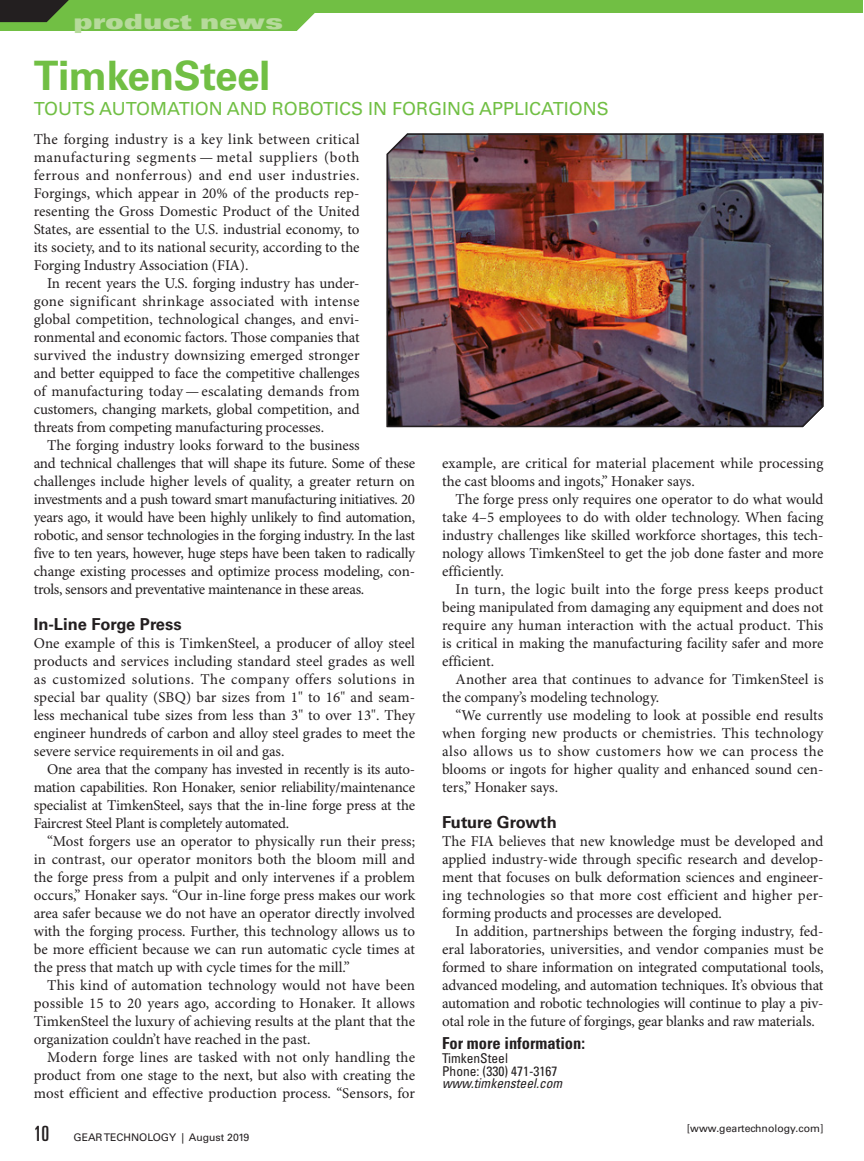
<style>
.page{position:relative;width:864px;height:1161px;background:#fff}
.page>*{position:absolute;margin:0;border:0;box-sizing:border-box;transform-origin:0 0}
.t1{font:700 40.5px "Univers LT Std";letter-spacing:-.01em;color:#71bf44}
.t2{font:21px "Univers LT Std X Black Ex";color:#b6da9b}
.t3{font:18px "Univers LT Std";color:#71bf44}
.t4{font:700 16.5px "Univers LT Std";color:#231f20}
.t5{font:700 condensed 16.5px "Univers LT Std";color:#231f20}
.t6{font:15px/18px "Minion Pro";letter-spacing:-.01em;color:#231f20;text-align:justify}
.t7{font:condensed 13.5px/13.5px "Univers LT Std";color:#231f20}
.t8{font:italic condensed 13.5px "Univers LT Std";color:#231f20}
.t9{font:10.5px "Univers LT Std";color:#231f20}
.s1{font-stretch:ultra-condensed;font-size:21px}
</style>
<div class="page">
<img style="left:386px;top:133px;width:438px;height:295px">
<div style="left:0;top:0;width:344px;height:31px;background:#71bf44"></div>
<svg style="left:297px;top:14px;width:47px;height:17px"></svg>
<div style="left:310px;top:0;width:553px;height:14px;background:#71bf44"></div>
<svg style="left:0;top:0;width:69px;height:22px"></svg>
<h2 class="t2" style="left:74px;top:9px;width:211px">product news</h2>
<h1 class="t1" style="left:34px;top:52px;width:238px">TimkenSteel</h1>
<p class="t3" style="left:34px;top:98px;width:577px">TOUTS AUTOMATION AND ROBOTICS IN FORGING APPLICATIONS</p>
<p class="t6" style="left:34px;top:131px;width:327px">The forging industry is a key link between critical manufacturing segments — metal suppliers (both ferrous and nonferrous) and end user industries.<br>Forgings, which appear in 20% of the products rep&shy;resenting the Gross Domestic Product of the United States, are essential to the U.S. industrial economy, to its society, and to its national security, according to the Forging Industry Association (FIA).</p>
<p class="t6" style="left:34px;top:275px;width:327px;text-indent:14px">In recent years the U.S. forging industry has under&shy;gone significant shrinkage associated with intense global competition, technological changes, and envi&shy;ronmental and economic factors. Those companies that survived the industry downsizing emerged stronger and better equipped to face the competitive challenges of manufacturing today—escalating demands from customers, changing markets, global competition, and threats from competing manufacturing processes.</p>
<p class="t6" style="left:34px;top:437px;width:383px;text-align:left;text-indent:14px">The forging industry looks forward to the business<br>and technical challenges that will shape its future. Some of these challenges include higher levels of quality, a greater return on investments and a push toward smart manufacturing initiatives. 20 years ago, it would have been highly unlikely to find automation, robotic, and sensor technologies in the forging industry. In the last five to ten years, however, huge steps have been taken to radically change existing processes and optimize process modeling, con&shy;trols, sensors and preventative maintenance in these areas.</p>
<p class="t4" style="left:34px;top:615px;width:149px">In-Line Forge Press</p>
<p class="t6" style="left:34px;top:635px;width:383px">One example of this is TimkenSteel, a producer of alloy steel products and services including standard steel grades as well as customized solutions. The company offers solutions in special bar quality (SBQ) bar sizes from 1" to 16" and seam&shy;less mechanical tube sizes from less than 3" to over 13". They engineer hundreds of carbon and alloy steel grades to meet the severe service requirements in oil and gas.</p>
<p class="t6" style="left:34px;top:761px;width:383px;text-indent:14px">One area that the company has invested in recently is its auto&shy;mation capabilities. Ron Honaker, senior reliability/maintenance specialist at TimkenSteel, says that the in-line forge press at the Faircrest Steel Plant is completely automated.</p>
<p class="t6" style="left:34px;top:833px;width:383px;text-indent:14px">“Most forgers use an operator to physically run their press; in contrast, our operator monitors both the bloom mill and the forge press from a pulpit and only intervenes if a problem occurs,” Honaker says. “Our in-line forge press makes our work area safer because we do not have an operator directly involved with the forging process. Further, this technology allows us to be more efficient because we can run automatic cycle times at the press that match up with cycle times for the mill.”</p>
<p class="t6" style="left:34px;top:977px;width:383px;text-indent:14px">This kind of automation technology would not have been possible 15 to 20 years ago, according to Honaker. It allows TimkenSteel the luxury of achieving results at the plant that the organization couldn’t have reached in the past.</p>
<p class="t6" style="left:34px;top:1049px;width:383px;text-indent:14px">Modern forge lines are tasked with not only handling the product from one stage to the next, but also with creating the most efficient and effective production process. “Sensors, for</p>
<p class="t6" style="left:442px;top:455px;width:383px">example, are critical for material placement while processing the cast blooms and ingots,” Honaker says.</p>
<p class="t6" style="left:442px;top:491px;width:383px;text-indent:14px">The forge press only requires one operator to do what would take 4–5 employees to do with older technology. When facing industry challenges like skilled workforce shortages, this tech&shy;nology allows TimkenSteel to get the job done faster and more efficiently.</p>
<p class="t6" style="left:442px;top:581px;width:383px;text-indent:14px">In turn, the logic built into the forge press keeps product being manipulated from damaging any equipment and does not require any human interaction with the actual product. This is critical in making the manufacturing facility safer and more efficient.</p>
<p class="t6" style="left:442px;top:671px;width:383px;text-indent:14px">Another area that continues to advance for TimkenSteel is the company’s modeling technology.</p>
<p class="t6" style="left:442px;top:707px;width:383px;text-indent:14px">“We currently use modeling to look at possible end results when forging new products or chemistries. This technology also allows us to show customers how we can process the blooms or ingots for higher quality and enhanced sound cen&shy;ters,” Honaker says.</p>
<p class="t4" style="left:442px;top:813px;width:116px">Future Growth</p>
<p class="t6" style="left:442px;top:833px;width:383px">The FIA believes that new knowledge must be developed and applied industry-wide through specific research and develop&shy;ment that focuses on bulk deformation sciences and engineer&shy;ing technologies so that more cost efficient and higher per&shy;forming products and processes are developed.</p>
<p class="t6" style="left:442px;top:923px;width:383px;text-indent:14px">In addition, partnerships between the forging industry, fed&shy;eral laboratories, universities, and vendor companies must be formed to share information on integrated computational tools, advanced modeling, and automation techniques. It’s obvious that automation and robotic technologies will continue to play a piv&shy;otal role in the future of forgings, gear blanks and raw materials.</p>
<p class="t5" style="left:442px;top:1033px;width:144px">For more information:</p>
<p class="t7" style="left:442px;top:1051px;width:117px">TimkenSteel<br>Phone: (330) 471-3167</p>
<p class="t8" style="left:442px;top:1075px;width:122px">www.timkensteel.com</p>
<p class="t9" style="left:34px;top:1131px;width:217px"><span class="s1">10</span> GEAR TECHNOLOGY | August 2019</p>
<p class="t9" style="left:687px;top:1122px;width:138px">[www.geartechnology.com]</p>
</div>
